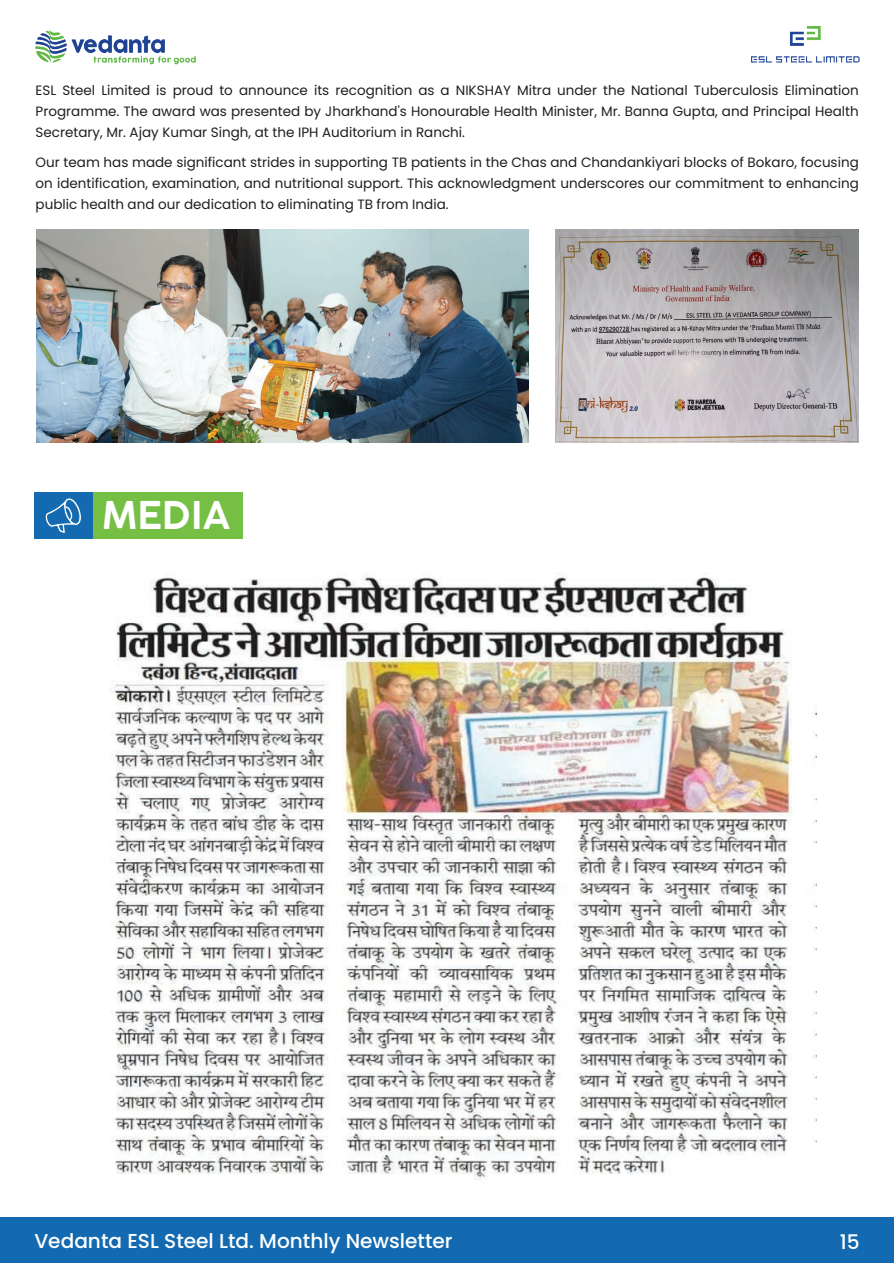
<style>
.page{position:relative;width:894px;height:1263px;background:#fff}
.page>*{position:absolute;margin:0;border:0;box-sizing:border-box;transform-origin:0 0}
.t1{font:600 37.35px "COCOGOOSE";color:#fff}
.t2{font:500 20.1px "Poppins";color:#fff}
.t3{font:13.5px/21px "Poppins";color:#211d1e;text-align:justify}
</style>
<div class="page">
<div style="left:0;top:1217px;width:893px;height:45px;background:#136ab0"></div>
<img style="left:35px;top:30px;width:161px;height:35px">
<img style="left:751px;top:26px;width:109px;height:37px">
<img style="left:36px;top:230px;width:492px;height:212px">
<img style="left:555px;top:230px;width:303px;height:212px">
<img style="left:110px;top:573px;width:705px;height:606px">
<div style="left:92px;top:492px;width:151px;height:46px;background:#75c044"></div>
<div style="left:34px;top:492px;width:59px;height:46px;background:#136ab0"></div>
<svg style="left:45px;top:498px;width:37px;height:36px"></svg>
<p class="t3" style="left:36px;top:80px;width:824px">ESL Steel Limited is proud to announce its recognition as a NIKSHAY Mitra under the National Tuberculosis Elimination Programme. The award was presented by Jharkhand's Honourable Health Minister, Mr. Banna Gupta, and Principal Health Secretary, Mr. Ajay Kumar Singh, at the IPH Auditorium in Ranchi.</p>
<p class="t3" style="left:36px;top:152px;width:824px">Our team has made significant strides in supporting TB patients in the Chas and Chandankiyari blocks of Bokaro, focusing on identification, examination, and nutritional support. This acknowledgment underscores our commitment to enhancing public health and our dedication to eliminating TB from India.</p>
<h1 class="t1" style="left:102px;top:489px;width:130px">MEDIA</h1>
<h2 class="t2" style="left:34px;top:1228px;width:419px">Vedanta ESL Steel Ltd. Monthly Newsletter</h2>
<h2 class="t2" style="left:839px;top:1230px;width:21px">15</h2>
</div>
